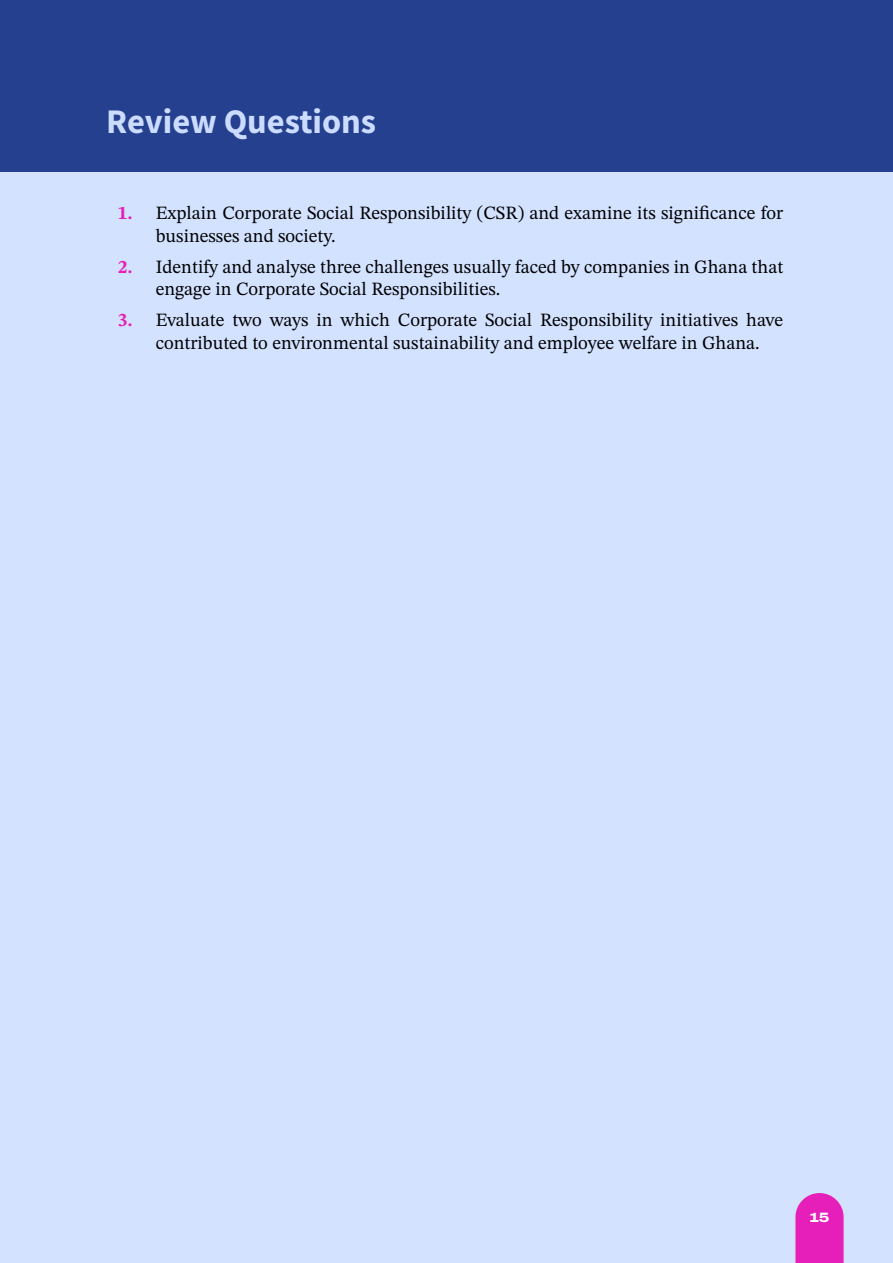
<style>
.page{position:relative;width:893px;height:1263px;background:#d3e2ff}
.page>*{position:absolute;margin:0;border:0;box-sizing:border-box;transform-origin:0 0}
.t1{font:700 34.5px "Source Sans Pro";color:#cbdcff}
.t2{font:18.75px/22.5px "STIX Two Text";color:#000}
.t3{font:800 13.5px "Archivo Expanded";color:#fff}
.s1{font-weight:700;color:#e61eba}
</style>
<div class="page">
<svg style="left:795px;top:1193px;width:49px;height:70px;background:#e430c0"></svg>
<div style="left:0;top:0;width:893px;height:171px;background:#25408f"></div>
<h1 class="t1" style="left:106px;top:98px;width:271px">Review Questions</h1>
<p class="t2" style="left:156px;top:202px;width:629px;text-indent:-38px"><span class="s1">1.</span> Explain Corporate Social Responsibility (CSR) and examine its significance for businesses and society.</p>
<p class="t2" style="left:156px;top:255px;width:629px;text-indent:-38px"><span class="s1">2.</span> Identify and analyse three challenges usually faced by companies in Ghana that engage in Corporate Social Responsibilities.</p>
<p class="t2" style="left:156px;top:309px;width:629px;text-indent:-38px"><span class="s1">3.</span> Evaluate two ways in which Corporate Social Responsibility initiatives have contributed to environmental sustainability and employee welfare in Ghana.</p>
<p class="t3" style="left:809px;top:1207px;width:22px">15</p>
</div>
